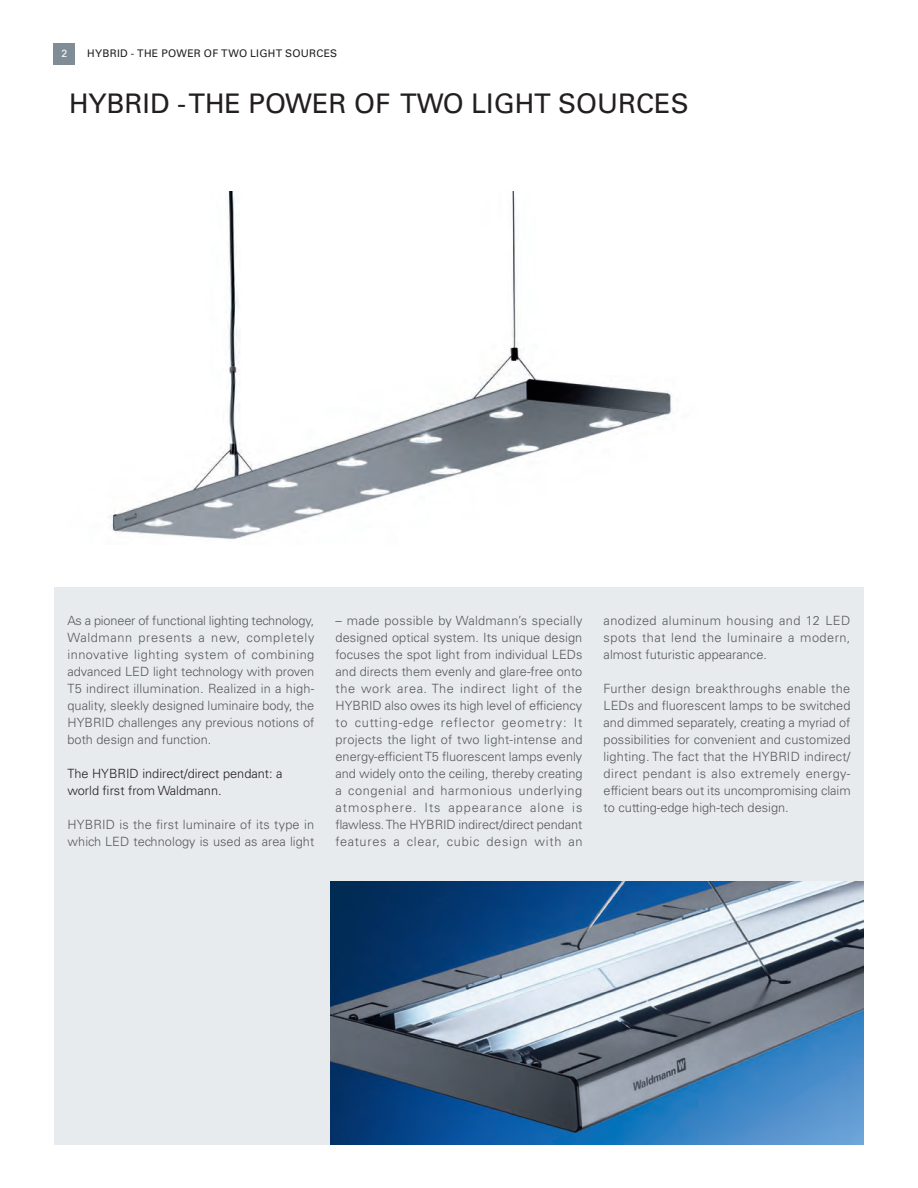
<style>
.page{position:relative;width:918px;height:1188px;background:#fff}
.page>*{position:absolute;margin:0;border:0;box-sizing:border-box;transform-origin:0 0}
.Headline{font:27px "Univers LT Std";color:#231f20}
.Fliesstext_80{font:300 12.75px/17px "Univers LT Std";color:#57585a;text-align:justify}
.Fliesstext{font:300 12.75px/17px "Univers LT Std";color:#231f20}
.t1{font:10.5px "Univers LT Std";letter-spacing:.025em;color:#231f20}
.t2{font:10.5px "Univers LT Std";color:#fff}
</style>
<div class="page">
<div style="left:54px;top:43px;width:21px;height:21px;background:#808c96"></div>
<img style="left:108px;top:192px;width:566px;height:347px">
<div style="left:54px;top:587px;width:810px;height:558px;background:#e8ebed"></div>
<img style="left:331px;top:882px;width:533px;height:263px">
<p class="t2" style="left:62px;top:47px;width:7px">2</p>
<p class="t1" style="left:87px;top:47px;width:252px">HYBRID - THE POWER OF TWO LIGHT SOURCES</p>
<p class="Headline" style="left:69px;top:88px;width:621px">HYBRID - THE POWER OF TWO LIGHT SOURCES</p>
<p class="Fliesstext_80" style="left:68px;top:612px;width:248px">As a pioneer of functional lighting technology, Waldmann presents a new, completely innovative lighting system of combining advanced LED light technology with proven T5 indirect illumination. Realized in a high&shy;quality, sleekly designed luminaire body, the HYBRID challenges any previous notions of both design and function.</p>
<p class="Fliesstext" style="left:68px;top:765px;width:217px">The HYBRID indirect/direct pendant: a world first from Waldmann.</p>
<p class="Fliesstext_80" style="left:68px;top:816px;width:248px">HYBRID is the first luminaire of its type in which LED technology is used as area light</p>
<p class="Fliesstext_80" style="left:336px;top:612px;width:249px">– made possible by Waldmann’s specially designed optical system. Its unique design focuses the spot light from individual LEDs and directs them evenly and glare-free onto the work area. The indirect light of the HYBRID also owes its high level of efficiency to cutting-edge reflector geometry: It projects the light of two light-intense and energy-efficient T5 fluorescent lamps evenly and widely onto the ceiling, thereby creating a congenial and harmonious underlying atmosphere. Its appearance alone is flawless. The HYBRID indirect/direct pendant features a clear, cubic design with an</p>
<p class="Fliesstext_80" style="left:604px;top:612px;width:248px">anodized aluminum housing and 12 LED spots that lend the luminaire a modern, almost futuristic appearance.</p>
<p class="Fliesstext_80" style="left:604px;top:680px;width:249px">Further design breakthroughs enable the LEDs and fluorescent lamps to be switched and dimmed separately, creating a myriad of possibilities for convenient and customized lighting. The fact that the HYBRID indirect/ direct pendant is also extremely energy&shy;efficient bears out its uncompromising claim to cutting-edge high-tech design.</p>
</div>
